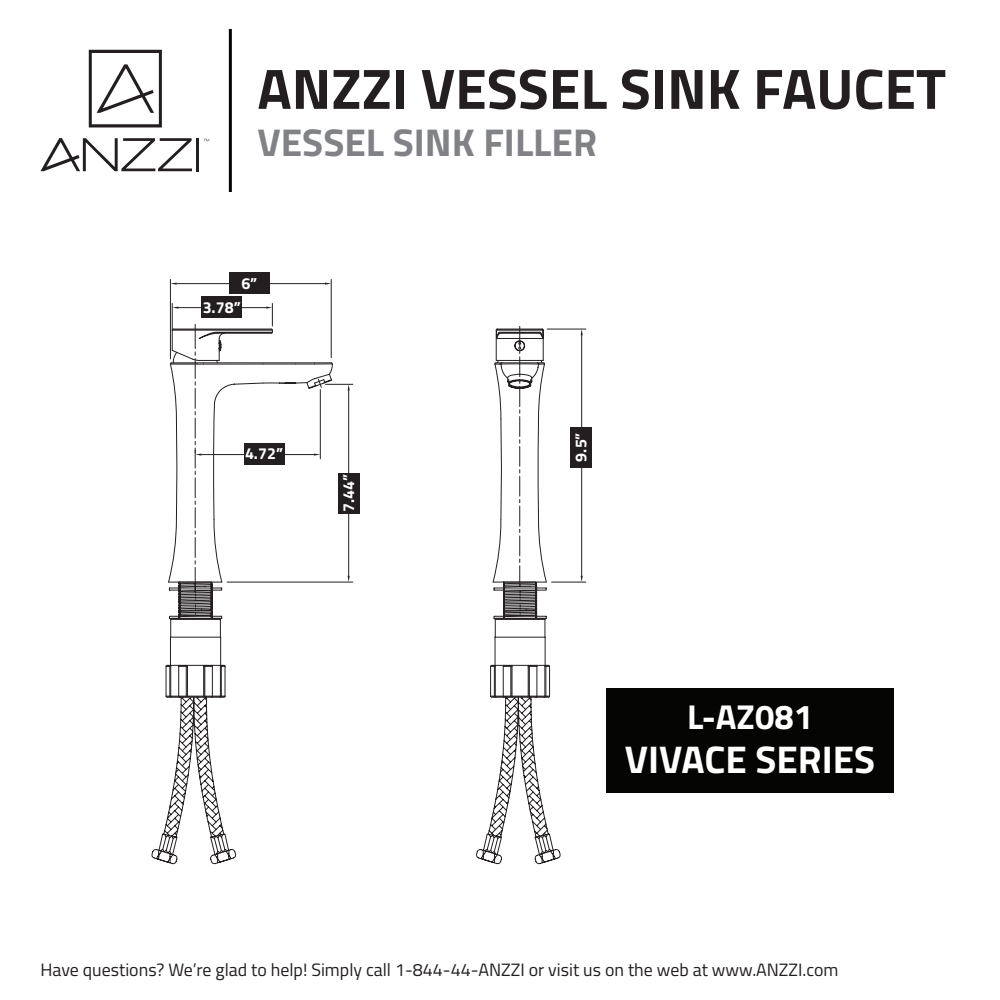
<style>
.page{position:relative;width:1000px;height:1000px;background:#fff}
.page>*{position:absolute;margin:0;border:0;box-sizing:border-box;transform-origin:0 0}
.t1{font:700 57px "Titillium";color:#231f20}
.t2{font:700 38.8px "Titillium";color:#808285}
.t3{font:700 38.6px "Titillium";color:#fff}
.t4{font:700 34.6px "Titillium";color:#fff}
.t5{font:17.9px "Titillium";color:#231f20}
.t6{font:700 16px "Titillium";color:#fff}
</style>
<div class="page">
<svg style="left:151px;top:574px;width:19px;height:290px"></svg>
<hr style="left:552px;top:582px;width:34px;height:1px;background:#231f20">
<hr style="left:547px;top:329px;width:39px;height:1px;background:#231f20">
<hr style="left:581px;top:335px;width:1px;height:241px;background:#231f20">
<hr style="left:170px;top:279px;width:1px;height:80px;background:#231f20">
<hr style="left:331px;top:279px;width:1px;height:79px;background:#231f20">
<hr style="left:177px;top:283px;width:148px;height:1px;background:#231f20">
<svg style="left:170px;top:283px;width:7px;height:2px"></svg>
<svg style="left:170px;top:303px;width:391px;height:561px"></svg>
<div style="left:229px;top:273px;width:41px;height:21px;background:#231f20"></div>
<div style="left:201px;top:296px;width:41px;height:22px;background:#231f20"></div>
<div style="left:244px;top:443px;width:41px;height:21px;background:#231f20"></div>
<div style="left:338px;top:473px;width:21px;height:41px;background:#231f20"></div>
<div style="left:570px;top:427px;width:22px;height:41px;background:#231f20"></div>
<div style="left:606px;top:688px;width:288px;height:105px;background:#050504"></div>
<svg style="left:89px;top:50px;width:73px;height:77px"></svg>
<svg style="left:40px;top:138px;width:152px;height:33px"></svg>
<hr style="left:196px;top:138px;width:3px;height:33px;background:#231f20">
<hr style="left:229px;top:29px;width:3px;height:163px;background:#050504">
<h1 class="t1" style="left:257px;top:45px;width:690px">ANZZI VESSEL SINK FAUCET</h1>
<h2 class="t2" style="left:257px;top:113px;width:341px">VESSEL SINK FILLER</h2>
<p class="t6" style="left:241px;top:271px;width:17px">6”</p>
<p class="t6" style="left:203px;top:295px;width:39px">3.78”</p>
<p class="t6" style="left:245px;top:441px;width:39px">4.72”</p>
<p class="t6" style="left:336px;top:512px;width:39px;rotate:-90deg">7.44”</p>
<p class="t6" style="left:569px;top:462px;width:31px;rotate:-90deg">9.5”</p>
<h3 class="t4" style="left:687px;top:691px;width:128px">L-AZ081</h3>
<h3 class="t3" style="left:625px;top:730px;width:252px">VIVACE SERIES</h3>
<p class="t5" style="left:40px;top:957px;width:800px">Have questions? We’re glad to help! Simply call 1-844-44-ANZZI or visit us on the web at www.ANZZI.com</p>
</div>
